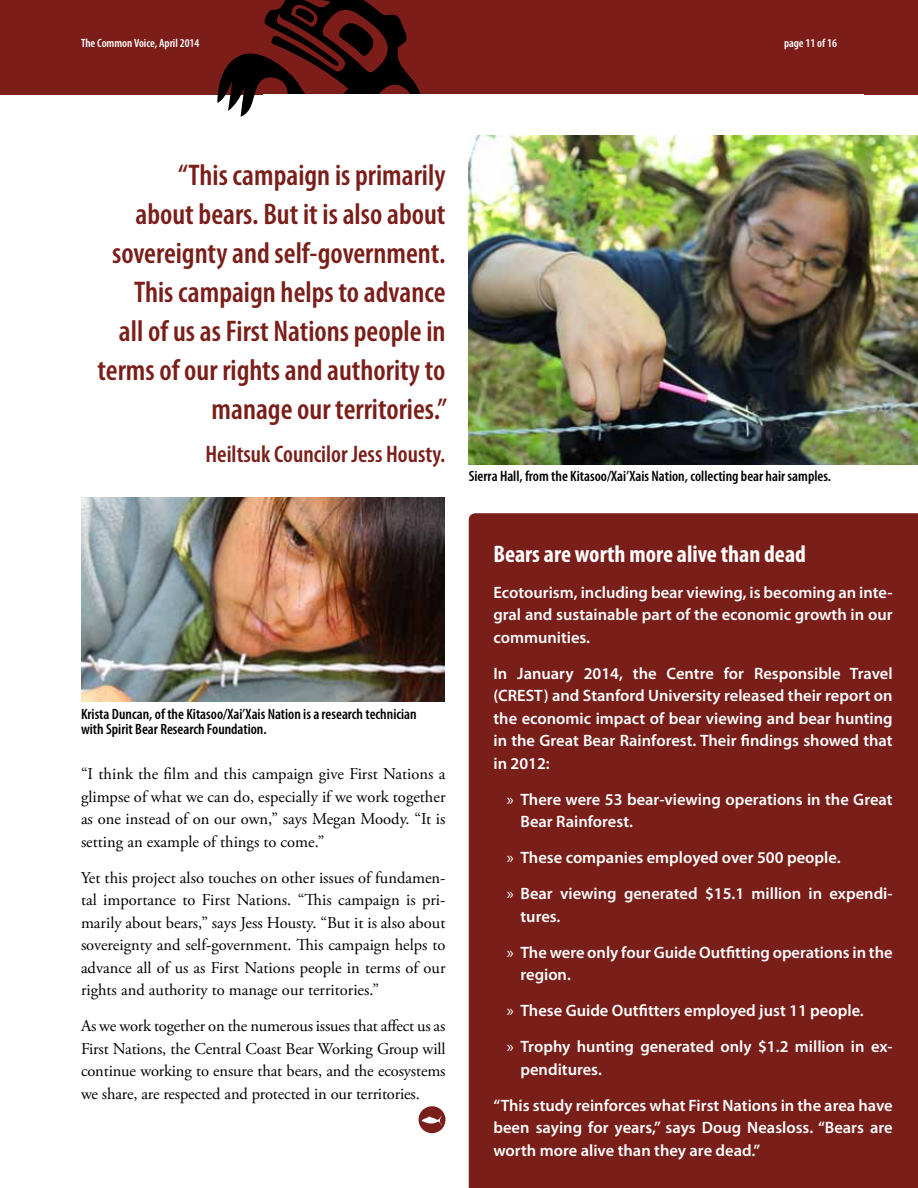
<style>
.page{position:relative;width:918px;height:1188px;background:#fff}
.page>*{position:absolute;margin:0;border:0;box-sizing:border-box;transform-origin:0 0}
.t1{font:600 condensed 30px/39px "Myriad Pro";color:#7a1e19;text-align:right}
.t2{font:700 condensed 24px "Myriad Pro";color:#fff}
.t3{font:600 condensed 24px "Myriad Pro";color:#7a1e19}
.t4{font:600 16.5px/22.5px "Myriad Pro";color:#fff}
.t5{font:16.5px/22.5px "Adobe Garamond Pro";color:#000;text-align:justify}
.t6{font:600 condensed 15px/15px "Myriad Pro";color:#000}
.t7{font:600 condensed 12px "Myriad Pro";color:#fff}
.s1{font-weight:400}
</style>
<div class="page">
<div style="left:0;top:0;width:918px;height:94px;background:#7d1d1a"></div>
<svg style="left:217px;top:0;width:204px;height:117px"></svg>
<div style="left:263px;top:94px;width:601px;height:166px;background:#fff"></div>
<div style="left:469px;top:513px;width:449px;height:675px;background:#7a1e19"></div>
<img style="left:469px;top:135px;width:449px;height:329px">
<img style="left:81px;top:498px;width:363px;height:203px">
<div style="left:419px;top:1106px;width:27px;height:27px;background:#7a1e19;border-radius:50%"></div>
<svg style="left:422px;top:1116px;width:20px;height:10px"></svg>
<p class="t7" style="left:81px;top:37px;width:120px">The Common Voice, April 2014</p>
<p class="t7" style="left:784px;top:37px;width:54px">page 11 of 16</p>
<h1 class="t1" style="left:97px;top:156px;width:351px">“This campaign is primarily<br>about bears. But it is also about sovereignty and self-government.<br>This campaign helps to advance<br>all of us as First Nations people in terms of our rights and authority to manage our territories.”</h1>
<h2 class="t3" style="left:206px;top:441px;width:241px">Heiltsuk Councilor Jess Housty.</h2>
<p class="t6" style="left:469px;top:469px;width:364px">Sierra Hall, from the Kitasoo/Xai’Xais Nation, collecting bear hair samples.</p>
<p class="t6" style="left:81px;top:707px;width:337px">Krista Duncan, of the Kitasoo/Xai’Xais Nation is a research technician with Spirit Bear Research Foundation.</p>
<p class="t5" style="left:81px;top:763px;width:366px">“I think the film and this campaign give First Nations a glimpse of what we can do, especially if we work together as one instead of on our own,” says Megan Moody. “It is setting an example of things to come.”</p>
<p class="t5" style="left:81px;top:867px;width:366px">Yet this project also touches on other issues of fundamen&shy;tal importance to First Nations. “This campaign is pri&shy;marily about bears,” says Jess Housty. “But it is also about sovereignty and self-government. This campaign helps to advance all of us as First Nations people in terms of our rights and authority to manage our territories.”</p>
<p class="t5" style="left:81px;top:1015px;width:366px">As we work together on the numerous issues that affect us as First Nations, the Central Coast Bear Working Group will continue working to ensure that bears, and the ecosystems we share, are respected and protected in our territories.</p>
<h2 class="t2" style="left:494px;top:539px;width:314px">Bears are worth more alive than dead</h2>
<p class="t4" style="left:494px;top:581px;width:401px;text-align:justify">Ecotourism, including bear viewing, is becoming an inte&shy;gral and sustainable part of the economic growth in our communities.</p>
<p class="t4" style="left:494px;top:662px;width:401px;text-align:justify">In January 2014, the Centre for Responsible Travel (CREST) and Stanford University released their report on the economic impact of bear viewing and bear hunting in the Great Bear Rainforest. Their findings showed that in 2012:</p>
<p class="t4" style="left:520px;top:788px;width:374px;text-indent:-13px"><span class="s1">»</span> There were 53 bear-viewing operations in the Great<br>Bear Rainforest.</p>
<p class="t4" style="left:507px;top:839px;width:387px;line-height:36px"><span class="s1">»</span> These companies employed over 500 people.<br><span class="s1">»</span> Bear viewing generated $15.1 million in expendi-</p>
<p class="t4" style="left:507px;top:898px;width:387px;line-height:36px;text-indent:13px">tures.<br><span class="s1">»</span> The were only four Guide Outfitting operations in the</p>
<p class="t4" style="left:507px;top:956px;width:387px;line-height:36px;text-indent:13px">region.<br><span class="s1">»</span> These Guide Outfitters employed just 11 people.<br><span class="s1">»</span> Trophy hunting generated only $1.2 million in ex-</p>
<p class="t4" style="left:494px;top:1051px;width:401px;line-height:36px;text-indent:27px">penditures.<br>“This study reinforces what First Nations in the area have</p>
<p class="t4" style="left:494px;top:1116px;width:401px">been saying for years,” says Doug Neasloss. “Bears are worth more alive than they are dead.”</p>
</div>
